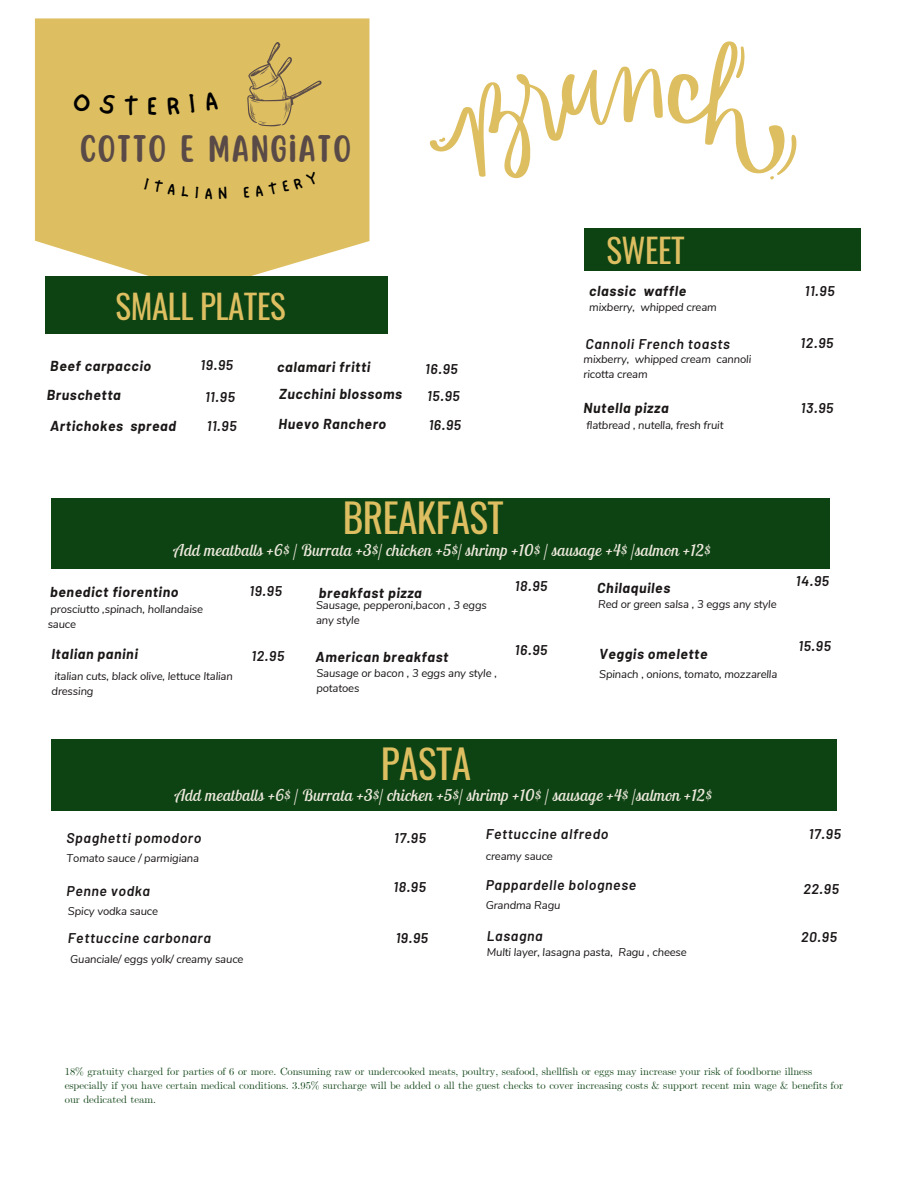
<style>
.page{position:relative;width:918px;height:1188px;background:#fff}
.page>*{position:absolute;margin:0;border:0;box-sizing:border-box;transform-origin:0 0}
.t1{font:39.3px "Oswald";letter-spacing:-.015em;color:#ddbf61}
.t2{font:33.6px "Scripter";letter-spacing:.05em;color:#594a47}
.t3{font:33px "Oswald";letter-spacing:-.015em;color:#ddbf61}
.t4{font:italic 28.2px "Lobster Two";letter-spacing:.02em;color:#ddbf61}
.t5{font:17.1px "NF One Little Font Regular";color:#000}
.t6{font:italic 16.2px "Lobster Two";letter-spacing:.02em;color:#eeeadd}
.t7{font:italic 600 14.1px "Barlow";letter-spacing:.045em;color:#1b1717}
.t8{font:italic 700 14.1px "Barlow";letter-spacing:.045em;color:#1b1717}
.t9{font:italic 11.25px/15px "Nunito Sans";letter-spacing:-.015em;color:#1b1717}
.t10{font:10.5px/14px "CMU Serif";color:#0d4213}
</style>
<div class="page">
<div style="left:35px;top:18px;width:334px;height:259px;background:#ddbf61"></div>
<div style="left:584px;top:228px;width:277px;height:43px;background:#0d4213"></div>
<div style="left:45px;top:277px;width:343px;height:57px;background:#0d4213"></div>
<div style="left:52px;top:740px;width:785px;height:71px;background:#0d4213"></div>
<svg style="left:247px;top:42px;width:75px;height:84px;background:#ceb15d"></svg>
<div style="left:51px;top:498px;width:778px;height:71px;background:#0d4213"></div>
<svg style="left:430px;top:41px;width:366px;height:139px"></svg>
<svg style="left:73px;top:93px;width:18px;height:19px"></svg>
<svg style="left:100px;top:94px;width:15px;height:20px"></svg>
<svg style="left:125px;top:95px;width:13px;height:20px"></svg>
<svg style="left:148px;top:97px;width:9px;height:18px"></svg>
<svg style="left:167px;top:96px;width:13px;height:19px"></svg>
<svg style="left:189px;top:94px;width:6px;height:19px"></svg>
<svg style="left:205px;top:92px;width:13px;height:19px"></svg>
<svg style="left:144px;top:177px;width:32px;height:18px"></svg>
<svg style="left:182px;top:186px;width:7px;height:11px"></svg>
<svg style="left:195px;top:186px;width:4px;height:12px"></svg>
<svg style="left:205px;top:187px;width:7px;height:12px"></svg>
<div style="left:244px;top:171px;width:74px;height:27px;background:#ddbf61"></div>
<p class="t2" style="left:80px;top:132px;width:273px">COTTO E MANGIATO</p>
<p class="t5" style="left:218px;top:183px;width:11px">N</p>
<p class="t3" style="left:116px;top:280px;width:172px">SMALL PLATES</p>
<p class="t8" style="left:50px;top:357px;width:102px">Beef carpaccio</p>
<p class="t7" style="left:201px;top:355px;width:34px">19.95</p>
<p class="t8" style="left:47px;top:386px;width:75px">Bruschetta</p>
<p class="t7" style="left:205px;top:387px;width:31px">11.95</p>
<p class="t8" style="left:277px;top:358px;width:95px">calamari fritti</p>
<p class="t7" style="left:425px;top:360px;width:34px">16.95</p>
<p class="t8" style="left:279px;top:385px;width:124px">Zucchini blossoms</p>
<p class="t7" style="left:427px;top:387px;width:34px">15.95</p>
<p class="t8" style="left:50px;top:417px;width:127px">Artichokes spread</p>
<p class="t7" style="left:207px;top:417px;width:31px">11.95</p>
<p class="t8" style="left:279px;top:415px;width:109px">Huevo Ranchero</p>
<p class="t7" style="left:429px;top:415px;width:34px">16.95</p>
<p class="t1" style="left:343px;top:487px;width:162px">BREAKFAST</p>
<p class="t4" style="left:390px;top:506px;width:70px">Salato</p>
<p class="t3" style="left:606px;top:224px;width:80px">SWEET</p>
<p class="t8" style="left:589px;top:282px;width:98px">classic waffle</p>
<p class="t9" style="left:589px;top:300px;width:129px">mixberry, whipped cream</p>
<p class="t7" style="left:805px;top:281px;width:31px">11.95</p>
<p class="t7" style="left:586px;top:335px;width:146px">Cannoli French toasts</p>
<p class="t7" style="left:801px;top:334px;width:34px">12.95</p>
<p class="t9" style="left:584px;top:352px;width:169px">mixberry, whipped cream cannoli ricotta cream</p>
<p class="t8" style="left:584px;top:399px;width:87px">Nutella pizza</p>
<p class="t7" style="left:801px;top:399px;width:34px">13.95</p>
<p class="t9" style="left:586px;top:418px;width:139px">flatbread , nutella, fresh fruit</p>
<p class="t6" style="left:174px;top:539px;width:538px">Add meatballs +6$ / Burrata +3$/ chicken +5$/ shrimp +10$ / sausage +4$ /salmon +12$</p>
<p class="t8" style="left:50px;top:582px;width:130px">benedict fiorentino</p>
<p class="t9" style="left:48px;top:602px;width:157px">prosciutto ,spinach, hollandaise sauce</p>
<p class="t7" style="left:249px;top:582px;width:34px">19.95</p>
<p class="t8" style="left:319px;top:584px;width:104px">breakfast pizza</p>
<p class="t9" style="left:316px;top:598px;width:172px">Sausage, pepperoni,bacon , 3 eggs any style</p>
<p class="t7" style="left:515px;top:577px;width:34px">18.95</p>
<p class="t8" style="left:597px;top:579px;width:75px">Chilaquiles</p>
<p class="t9" style="left:598px;top:597px;width:180px">Red or green salsa , 3 eggs any style</p>
<p class="t8" style="left:51px;top:645px;width:88px">Italian panini</p>
<p class="t7" style="left:252px;top:647px;width:34px">12.95</p>
<p class="t8" style="left:316px;top:648px;width:134px">American breakfast</p>
<p class="t7" style="left:515px;top:641px;width:34px">16.95</p>
<p class="t8" style="left:599px;top:644px;width:110px">Veggis omelette</p>
<p class="t9" style="left:52px;top:669px;width:183px">italian cuts, black olive, lettuce Italian dressing</p>
<p class="t9" style="left:316px;top:666px;width:182px">Sausage or bacon , 3 eggs any style , potatoes</p>
<p class="t9" style="left:599px;top:667px;width:180px">Spinach , onions, tomato, mozzarella</p>
<p class="t1" style="left:381px;top:733px;width:92px">PASTA</p>
<p class="t7" style="left:796px;top:572px;width:35px">14.95</p>
<p class="t7" style="left:798px;top:637px;width:34px">15.95</p>
<p class="t6" style="left:175px;top:785px;width:538px">Add meatballs +6$ / Burrata +3$/ chicken +5$/ shrimp +10$ / sausage +4$ /salmon +12$</p>
<p class="t7" style="left:67px;top:828px;width:136px">Spaghetti pomodoro</p>
<p class="t9" style="left:67px;top:851px;width:134px">Tomato sauce / parmigiana</p>
<p class="t7" style="left:486px;top:825px;width:124px">Fettuccine alfredo</p>
<p class="t7" style="left:809px;top:825px;width:33px">17.95</p>
<p class="t7" style="left:394px;top:828px;width:33px">17.95</p>
<p class="t9" style="left:486px;top:848px;width:69px">creamy sauce</p>
<p class="t7" style="left:67px;top:882px;width:85px">Penne vodka</p>
<p class="t7" style="left:68px;top:929px;width:144px">Fettuccine carbonara</p>
<p class="t9" style="left:68px;top:903px;width:92px">Spicy vodka sauce</p>
<p class="t9" style="left:70px;top:952px;width:175px">Guanciale/ eggs yolk/ creamy sauce</p>
<p class="t7" style="left:393px;top:878px;width:34px">18.95</p>
<p class="t7" style="left:396px;top:929px;width:34px">19.95</p>
<p class="t7" style="left:486px;top:876px;width:152px">Pappardelle bolognese</p>
<p class="t7" style="left:803px;top:880px;width:37px">22.95</p>
<p class="t9" style="left:486px;top:898px;width:76px">Grandma Ragu</p>
<p class="t7" style="left:487px;top:926px;width:57px">Lasagna</p>
<p class="t7" style="left:801px;top:927px;width:37px">20.95</p>
<p class="t9" style="left:487px;top:945px;width:201px">Multi layer, lasagna pasta, Ragu , cheese</p>
<p class="t10" style="left:65px;top:1065px;width:780px">18% gratuity charged for parties of 6 or more. Consuming raw or undercooked meats, poultry, seafood, shellfish or eggs may increase your risk of foodborne illness especially if you have certain medical conditions. 3.95% surcharge will be added o all the guest checks to cover increasing costs &amp; support recent min wage &amp; benefits for our dedicated team.</p>
</div>
